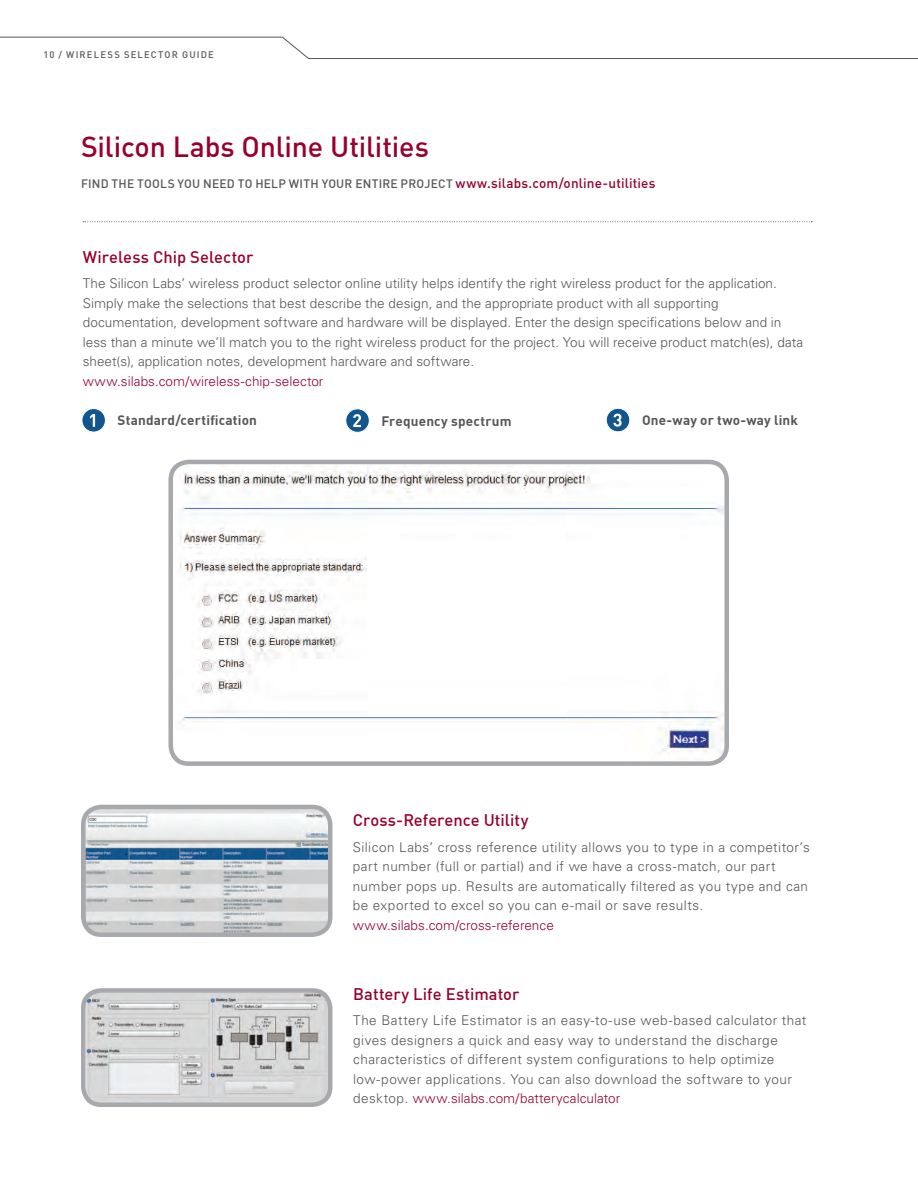
<style>
.page{position:relative;width:918px;height:1188px;background:#fff}
.page>*{position:absolute;margin:0;border:0;box-sizing:border-box;transform-origin:0 0}
.Product_Name{font:500 28.5px "DIN";letter-spacing:-.005em;color:#98012d}
.t1{font:500 16.5px "DIN";letter-spacing:.005em;color:#98012d}
.Body_Copy{font:300 13.5px/19.5px "Univers LT Std";letter-spacing:.035em;color:#575659}
.Body_Copy_Intro{font:300 13.5px/19.5px "Univers LT Std";letter-spacing:.005em;color:#575659}
.Sidebar_Bullets{font:700 13.5px "DIN";letter-spacing:.015em;color:#575659}
.Download{font:500 12px "DIN";letter-spacing:.02em;color:#575659}
.t2{font:500 9.3px "DIN";letter-spacing:.125em;color:#575659}
.s1{font-size:13.5px;color:#98012d}
.s2{color:#98012d}
</style>
<div class="page">
<svg style="left:0;top:36px;width:918px;height:23px"></svg>
<svg style="left:83px;top:221px;width:729px;height:1px"></svg>
<div style="left:82px;top:409px;width:23px;height:23px;background:#11568c;border-radius:50%"></div>
<div style="left:82px;top:408px;width:24px;height:24px;border:1px solid #fff;border-radius:50%"></div>
<svg style="left:90px;top:414px;width:5px;height:13px"></svg>
<div style="left:606px;top:408px;width:24px;height:24px;background:#11568c;border-radius:50%"></div>
<div style="left:606px;top:408px;width:24px;height:24px;border:1px solid #fff;border-radius:50%"></div>
<svg style="left:613px;top:414px;width:9px;height:13px"></svg>
<div style="left:346px;top:409px;width:23px;height:23px;background:#11568c;border-radius:50%"></div>
<div style="left:346px;top:409px;width:23px;height:24px;border:1px solid #fff;border-radius:50%"></div>
<svg style="left:353px;top:414px;width:8px;height:13px"></svg>
<img style="left:86px;top:810px;width:242px;height:122px">
<div style="left:81px;top:805px;width:252px;height:132px;border:4px solid #a8a9ad;border-radius:18px"></div>
<img style="left:86px;top:993px;width:242px;height:109px">
<div style="left:81px;top:988px;width:252px;height:119px;border:4px solid #a8a9ad;border-radius:18px"></div>
<img style="left:173px;top:465px;width:551px;height:296px">
<div style="left:168px;top:460px;width:561px;height:306px;border:4px solid #a8a9ad;border-radius:18px"></div>
<p class="t2" style="left:44px;top:49px;width:172px">10 / WIRELESS SELECTOR GUIDE</p>
<p class="Product_Name" style="left:81px;top:129px;width:349px">Silicon Labs Online Utilities</p>
<p class="Download" style="left:81px;top:176px;width:576px">FIND THE TOOLS YOU NEED TO HELP WITH YOUR ENTIRE PROJECT <span class="s1">www.silabs.com/online-utilities</span></p>
<p class="t1" style="left:83px;top:246px;width:172px">Wireless Chip Selector</p>
<p class="Body_Copy_Intro" style="left:83px;top:274px;width:722px">The Silicon Labs’ wireless product selector online utility helps identify the right wireless product for the application.<br>Simply make the selections that best describe the design, and the appropriate product with all supporting documentation, development software and hardware will be displayed. Enter the design specifications below and in less than a minute we’ll match you to the right wireless product for the project. You will receive product match(es), data sheet(s), application notes, development hardware and software.<br><span class="s2">www.silabs.com/wireless-chip-selector</span></p>
<p class="Sidebar_Bullets" style="left:118px;top:412px;width:141px">Standard/certification</p>
<p class="Sidebar_Bullets" style="left:381px;top:412px;width:132px">Frequency spectrum</p>
<p class="Sidebar_Bullets" style="left:642px;top:412px;width:157px">One-way or two-way link</p>
<p class="t1" style="left:353px;top:810px;width:177px">Cross-Reference Utility</p>
<p class="Body_Copy" style="left:353px;top:837px;width:459px">Silicon Labs’ cross reference utility allows you to type in a competitor’s part number (full or partial) and if we have a cross-match, our part number pops up. Results are automatically filtered as you type and can be exported to excel so you can e-mail or save results. <span class="s2">www.silabs.com/cross-reference</span></p>
<p class="t1" style="left:353px;top:983px;width:168px">Battery Life Estimator</p>
<p class="Body_Copy" style="left:353px;top:1011px;width:455px">The Battery Life Estimator is an easy-to-use web-based calculator that gives designers a quick and easy way to understand the discharge characteristics of different system configurations to help optimize low-power applications. You can also download the software to your desktop. <span class="s2">www.silabs.com/batterycalculator</span></p>
</div>
